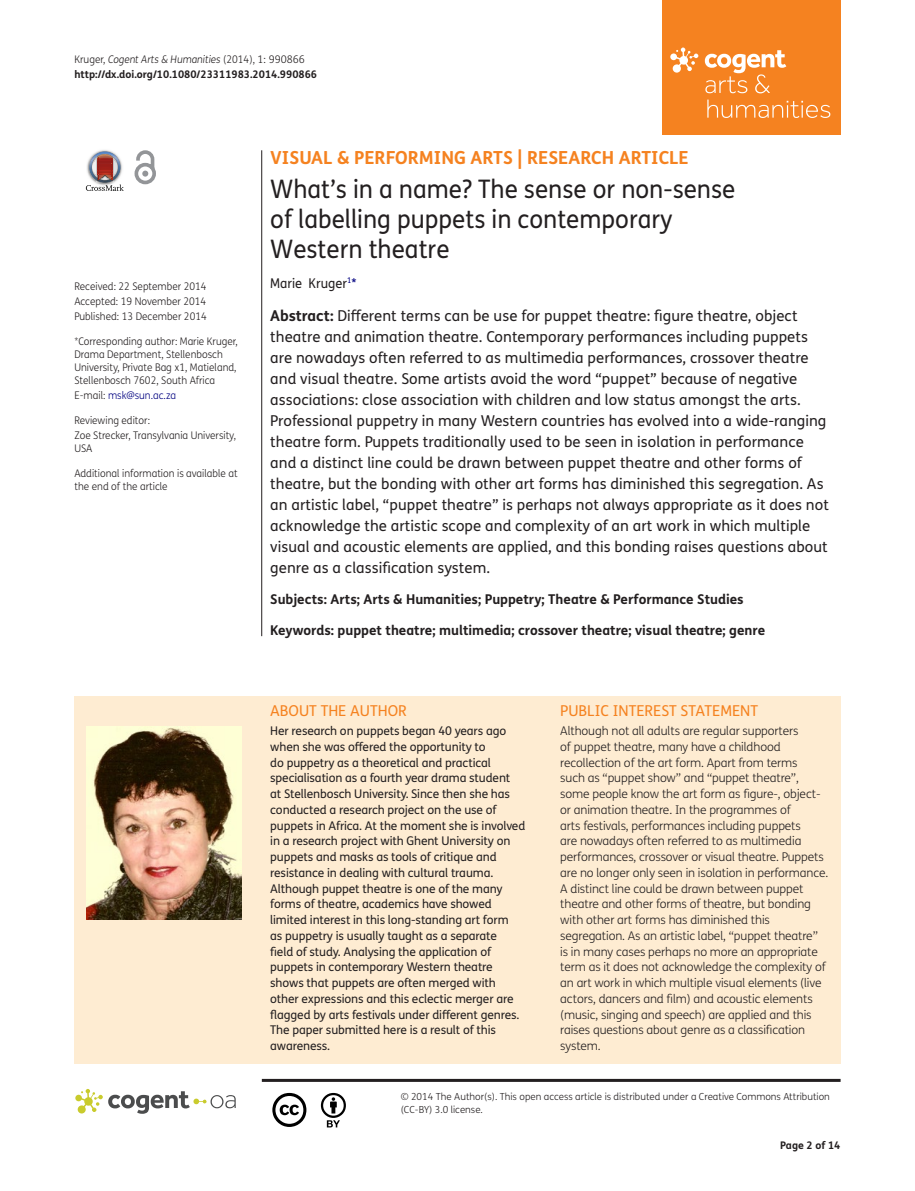
<style>
.page{position:relative;width:915px;height:1191px;background:#fff}
.page>*{position:absolute;margin:0;border:0;box-sizing:border-box;transform-origin:0 0}
.t1{font:25.5px/30px "FS Me Pro";color:#231f20;scale:.95 1}
.t2{font:700 18px "FS Me Pro";color:#f58220}
.t3{font:15px/21px "FS Me Pro";letter-spacing:.005em;color:#231f20}
.t4{font:15px "FS Me Pro";color:#f58220}
.t5{font:700 13.5px "FS Me Pro";color:#231f20}
.t6{font:13.5px "FS Me Pro";color:#231f20;scale:.95 1}
.t7{font:300 12px/15.8px "FS Me Pro";letter-spacing:-.01em;color:#231f20}
.t8{font:12px/15.8px "FS Me Pro";letter-spacing:-.01em;color:#231f20}
.t9{font:300 10.5px/12.8px "FS Me Pro";color:#231f20;scale:.95 1}
.t10{font:700 10.5px/15px "FS Me Pro";color:#231f20}
.t11{font:300 10.5px "FS Me Pro";color:#000080;scale:.95 1}
.t12{font:300 9.75px/12.8px "FS Me Pro";color:#231f20}
.s1{font-weight:300}
.s2{font-weight:300;font-style:italic}
.s3{color:#231f20}
.s4{color:#000080}
.s5{font-weight:700}
</style>
<div class="page">
<div style="left:661px;top:0;width:179px;height:134px;background:#f58220"></div>
<svg style="left:670px;top:48px;width:28px;height:25px"></svg>
<svg style="left:704px;top:50px;width:126px;height:68px"></svg>
<div style="left:74px;top:696px;width:766px;height:368px;background:#feecd2"></div>
<svg style="left:86px;top:151px;width:38px;height:40px"></svg>
<svg style="left:134px;top:150px;width:22px;height:34px"></svg>
<hr style="left:261px;top:150px;width:1px;height:486px;background:#231f20">
<hr style="left:262px;top:1078px;width:578px;height:3px;background:#231f20">
<svg style="left:75px;top:1089px;width:161px;height:24px"></svg>
<svg style="left:272px;top:1093px;width:34px;height:34px"></svg>
<svg style="left:321px;top:1093px;width:25px;height:34px"></svg>
<img style="left:86px;top:726px;width:155px;height:194px">
<p class="t10" style="left:74px;top:51px;width:244px"><span class="s1">Kruger,</span> <span class="s2">Cogent Arts &amp; Humanities</span> <span class="s1">(2014), 1: 990866 </span>http://dx.doi.org/10.1080/23311983.2014.990866</p>
<p class="t9" style="left:74px;top:279px;width:141px;line-height:14.9px;text-align:justify">Received: 22 September 2014<br>Accepted: 19 November 2014<br>Published: 13 December 2014</p>
<p class="t9" style="left:74px;top:335px;width:173px">*Corresponding author: Marie Kruger, Drama Department, Stellenbosch University, Private Bag x1, Matieland, Stellenbosch 7602, South Africa</p>
<p class="t11" style="left:74px;top:388px;width:108px"><span class="s3">E-mail:</span> msk@sun.ac.za</p>
<p class="t9" style="left:74px;top:413px;width:172px;line-height:14.9px">Reviewing editor:<br>Zoe Strecker, Transylvania University,</p>
<p class="t9" style="left:74px;top:441px;width:20px">USA</p>
<p class="t9" style="left:74px;top:467px;width:173px">Additional information is available at the end of the article</p>
<p class="t2" style="left:270px;top:143px;width:420px">VISUAL &amp; PERFORMING ARTS | RESEARCH ARTICLE</p>
<h1 class="t1" style="left:270px;top:174px;width:491px">What’s in a name? The sense or non-sense of labelling puppets in contemporary<br>Western theatre</h1>
<p class="t6" style="left:270px;top:273px;width:92px">Marie Kruger<sup>1</sup><span class="s4">*</span></p>
<p class="t3" style="left:270px;top:305px;width:560px"><span class="s5">Abstract:</span> Different terms can be use for puppet theatre: figure theatre, object theatre and animation theatre. Contemporary performances including puppets are nowadays often referred to as multimedia performances, crossover theatre and visual theatre. Some artists avoid the word “puppet” because of negative associations: close association with children and low status amongst the arts.<br>Professional puppetry in many Western countries has evolved into a wide-ranging theatre form. Puppets traditionally used to be seen in isolation in performance and a distinct line could be drawn between puppet theatre and other forms of theatre, but the bonding with other art forms has diminished this segregation. As an artistic label, “puppet theatre” is perhaps not always appropriate as it does not acknowledge the artistic scope and complexity of an art work in which multiple visual and acoustic elements are applied, and this bonding raises questions about genre as a classification system.</p>
<p class="t5" style="left:270px;top:589px;width:475px">Subjects: Arts; Arts &amp; Humanities; Puppetry; Theatre &amp; Performance Studies</p>
<p class="t5" style="left:270px;top:620px;width:496px">Keywords: puppet theatre; multimedia; crossover theatre; visual theatre; genre</p>
<p class="t4" style="left:270px;top:700px;width:138px">ABOUT THE AUTHOR</p>
<p class="t8" style="left:270px;top:723px;width:256px">Her research on puppets began 40 years ago when she was offered the opportunity to<br>do puppetry as a theoretical and practical specialisation as a fourth year drama student<br>at Stellenbosch University. Since then she has conducted a research project on the use of puppets in Africa. At the moment she is involved in a research project with Ghent University on puppets and masks as tools of critique and resistance in dealing with cultural trauma.<br>Although puppet theatre is one of the many forms of theatre, academics have showed limited interest in this long-standing art form<br>as puppetry is usually taught as a separate<br>field of study. Analysing the application of puppets in contemporary Western theatre shows that puppets are often merged with other expressions and this eclectic merger are flagged by arts festivals under different genres.<br>The paper submitted here is a result of this awareness.</p>
<p class="t4" style="left:560px;top:700px;width:199px">PUBLIC INTEREST STATEMENT</p>
<p class="t7" style="left:560px;top:722px;width:269px">Although not all adults are regular supporters<br>of puppet theatre, many have a childhood recollection of the art form. Apart from terms<br>such as “puppet show” and “puppet theatre”, some people know the art form as figure-, object&shy;or animation theatre. In the programmes of<br>arts festivals, performances including puppets<br>are nowadays often referred to as multimedia performances, crossover or visual theatre. Puppets are no longer only seen in isolation in performance.<br>A distinct line could be drawn between puppet theatre and other forms of theatre, but bonding with other art forms has diminished this segregation. As an artistic label, “puppet theatre” is in many cases perhaps no more an appropriate term as it does not acknowledge the complexity of an art work in which multiple visual elements (live actors, dancers and film) and acoustic elements (music, singing and speech) are applied and this raises questions about genre as a classification system.</p>
<p class="t12" style="left:400px;top:1090px;width:430px">© 2014 The Author(s). This open access article is distributed under a Creative Commons Attribution (CC-BY) 3.0 license.</p>
<p class="t10" style="left:780px;top:1137px;width:62px">Page 2 of 14</p>
</div>
